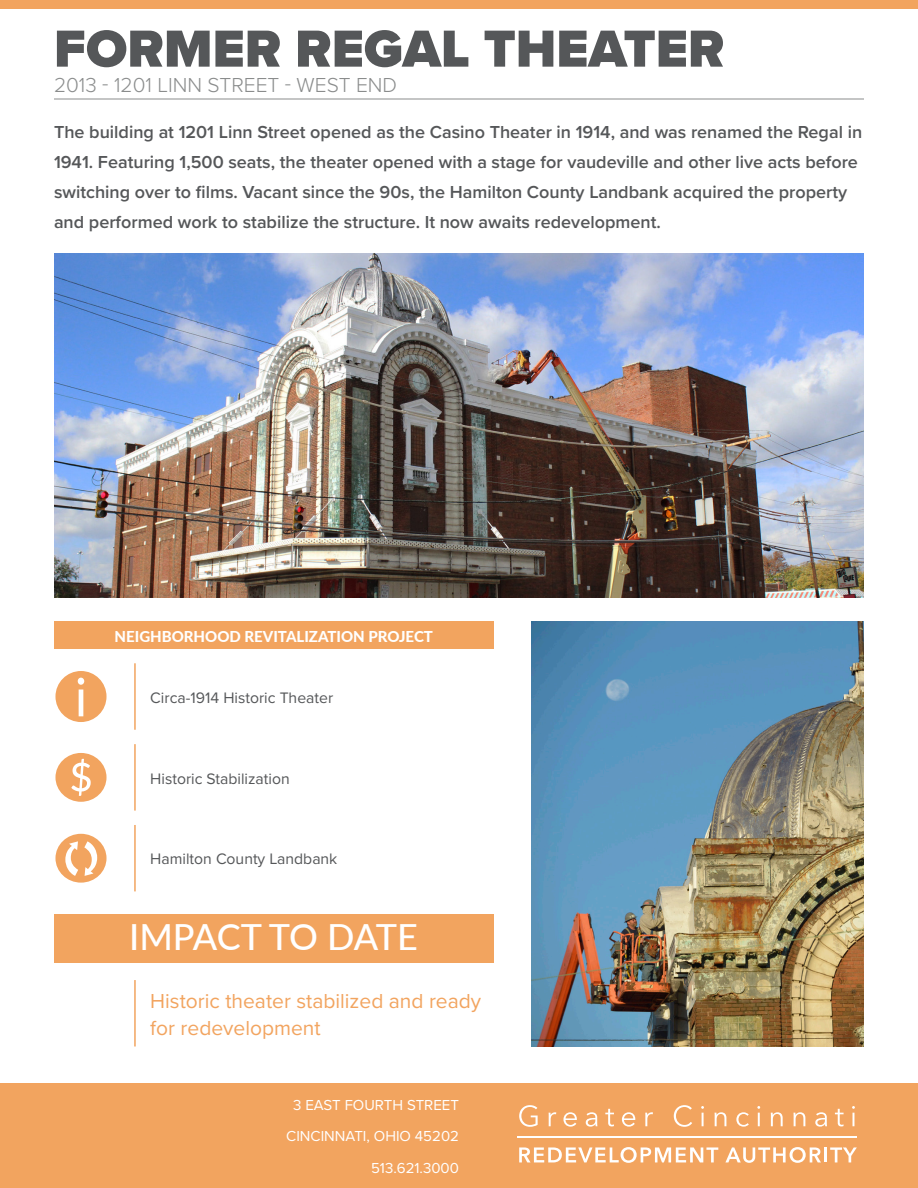
<style>
.page{position:relative;width:918px;height:1188px;background:#fff}
.page>*{position:absolute;margin:0;border:0;box-sizing:border-box;transform-origin:0 0}
.t1{font:900 54px "Proxima Nova";color:#555759}
.t2{font:500 36px "Lato";letter-spacing:-.02em;color:#fff}
.t3{font:21px/27px "Proxima Nova";color:#f2a45f}
.t4{font:300 21px "Proxima Nova";color:#8a8c8c}
.t5{font:600 18px/30px "Proxima Nova";color:#555759}
.t6{font:15.75px "Proxima Nova";color:#555759}
.t7{font:15px/31.5px "Proxima Nova";color:#fff;text-align:right}
.t8{font:800 15px "Lato";color:#fff}
</style>
<div class="page">
<div style="left:0;top:1084px;width:918px;height:104px;background:#f2a45f"></div>
<div style="left:0;top:0;width:918px;height:8px;background:#f2a45f"></div>
<hr style="left:518px;top:1136px;width:339px;height:1px;background:#fff">
<svg style="left:519px;top:1105px;width:19px;height:22px"></svg>
<svg style="left:549px;top:1112px;width:7px;height:14px"></svg>
<svg style="left:563px;top:1112px;width:14px;height:15px"></svg>
<svg style="left:586px;top:1112px;width:11px;height:15px"></svg>
<svg style="left:605px;top:1109px;width:9px;height:17px"></svg>
<svg style="left:622px;top:1112px;width:13px;height:15px"></svg>
<svg style="left:645px;top:1112px;width:8px;height:14px"></svg>
<svg style="left:674px;top:1105px;width:18px;height:22px"></svg>
<svg style="left:701px;top:1106px;width:3px;height:20px"></svg>
<svg style="left:715px;top:1112px;width:11px;height:14px"></svg>
<svg style="left:736px;top:1112px;width:13px;height:15px"></svg>
<svg style="left:757px;top:1106px;width:3px;height:20px"></svg>
<svg style="left:771px;top:1112px;width:12px;height:14px"></svg>
<svg style="left:793px;top:1112px;width:12px;height:14px"></svg>
<svg style="left:815px;top:1112px;width:12px;height:15px"></svg>
<svg style="left:835px;top:1109px;width:9px;height:17px"></svg>
<svg style="left:852px;top:1106px;width:3px;height:20px"></svg>
<svg style="left:519px;top:1147px;width:199px;height:16px"></svg>
<svg style="left:725px;top:1147px;width:96px;height:16px"></svg>
<hr style="left:824px;top:1147px;width:3px;height:15px;background:#fff">
<svg style="left:830px;top:1147px;width:27px;height:15px"></svg>
<hr style="left:54px;top:99px;width:810px;height:1px;background:#8a8c8c">
<img style="left:54px;top:253px;width:810px;height:344px">
<div style="left:54px;top:622px;width:439px;height:27px;background:#f2a45f"></div>
<div style="left:55px;top:671px;width:52px;height:51px;background:#f2a45f;border-radius:50%"></div>
<svg style="left:78px;top:678px;width:6px;height:38px"></svg>
<hr style="left:134px;top:663px;width:2px;height:67px;background:#f2a45f">
<hr style="left:134px;top:744px;width:2px;height:67px;background:#f2a45f">
<div style="left:55px;top:753px;width:52px;height:49px;background:#f2a45f;border-radius:50%"></div>
<svg style="left:71px;top:759px;width:20px;height:37px"></svg>
<div style="left:54px;top:914px;width:439px;height:48px;background:#f2a45f"></div>
<hr style="left:134px;top:980px;width:2px;height:66px;background:#f2a45f">
<hr style="left:134px;top:825px;width:2px;height:66px;background:#f2a45f">
<div style="left:55px;top:834px;width:52px;height:49px;background:#f2a45f;border-radius:50%"></div>
<svg style="left:65px;top:841px;width:32px;height:35px"></svg>
<img style="left:532px;top:622px;width:332px;height:424px">
<p class="t1" style="left:54px;top:8px;width:672px">FORMER REGAL THEATER</p>
<p class="t4" style="left:54px;top:69px;width:345px">2013 - 1201 LINN STREET - WEST END</p>
<p class="t5" style="left:54px;top:117px;width:810px">The building at 1201 Linn Street opened as the Casino Theater in 1914, and was renamed the Regal in 1941. Featuring 1,500 seats, the theater opened with a stage for vaudeville and other live acts before switching over to films. Vacant since the 90s, the Hamilton County Landbank acquired the property and performed work to stabilize the structure. It now awaits redevelopment.</p>
<p class="t8" style="left:115px;top:625px;width:320px">NEIGHBORHOOD REVITALIZATION PROJECT</p>
<p class="t6" style="left:150px;top:686px;width:184px">Circa-1914 Historic Theater</p>
<p class="t6" style="left:150px;top:767px;width:141px">Historic Stabilization</p>
<p class="t6" style="left:150px;top:847px;width:189px">Hamilton County Landbank</p>
<p class="t2" style="left:129px;top:911px;width:290px">IMPACT TO DATE</p>
<p class="t3" style="left:150px;top:987px;width:332px">Historic theater stabilized and ready for redevelopment</p>
<p class="t7" style="left:286px;top:1088px;width:174px">3 EAST FOURTH STREET<br>CINCINNATI, OHIO 45202<br>513.621.3000</p>
</div>
